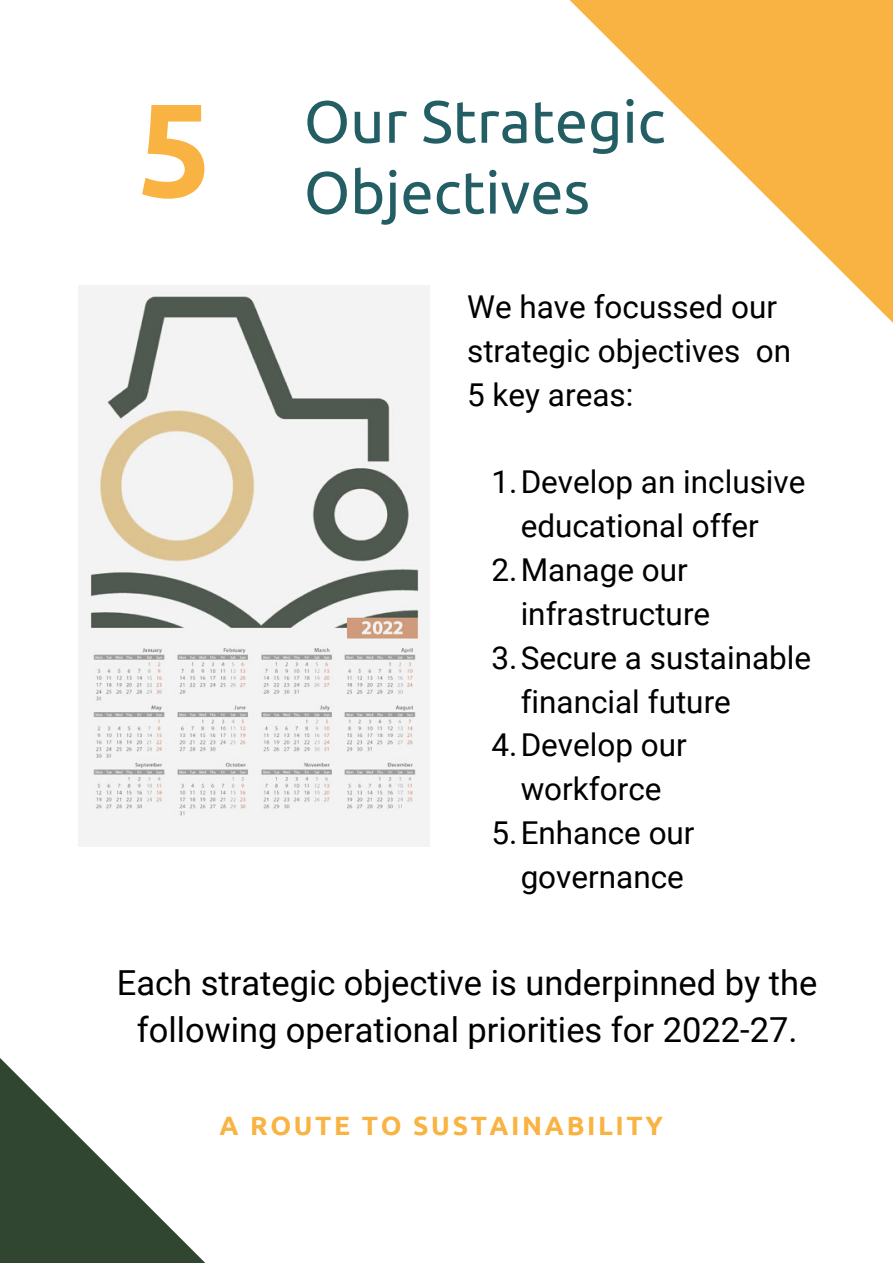
<style>
.page{position:relative;width:893px;height:1264px;background:#fff}
.page>*{position:absolute;margin:0;border:0;box-sizing:border-box;transform-origin:0 0}
.t1{font:700 132.3px "Ubuntu";color:#f9b342}
.t2{font:59.55px "Ubuntu";color:#225e64}
.t3{font:34.5px/47.2px "Roboto";color:#000;text-align:center}
.t4{font:31.5px/43.8px "Roboto";color:#000}
.t5{font:700 26.4px "Ubuntu";letter-spacing:.1em;color:#f9b342}
</style>
<div class="page">
<svg style="left:569px;top:0;width:323px;height:322px"></svg>
<svg style="left:0;top:792px;width:430px;height:470px"></svg>
<img style="left:79px;top:286px;width:350px;height:560px">
<h1 class="t1" style="left:137px;top:73px;width:77px">5</h1>
<h2 class="t2" style="left:304px;top:87px;width:363px">Our Strategic</h2>
<h2 class="t2" style="left:304px;top:158px;width:287px">Objectives</h2>
<p class="t4" style="left:467px;top:285px;width:325px">We have focussed our strategic objectives on<br>5 key areas:</p>
<p class="t4" style="left:491px;top:460px;width:315px">1.Develop an inclusive</p>
<p class="t4" style="left:520px;top:504px;width:240px">educational offer</p>
<p class="t4" style="left:491px;top:548px;width:198px">2.Manage our</p>
<p class="t4" style="left:520px;top:592px;width:191px">infrastructure</p>
<p class="t4" style="left:491px;top:636px;width:321px">3.Secure a sustainable</p>
<p class="t4" style="left:520px;top:680px;width:212px">financial future</p>
<p class="t4" style="left:491px;top:723px;width:197px">4.Develop our</p>
<p class="t4" style="left:520px;top:767px;width:142px">workforce</p>
<p class="t4" style="left:491px;top:811px;width:204px">5.Enhance our</p>
<p class="t4" style="left:520px;top:855px;width:165px">governance</p>
<p class="t3" style="left:117px;top:959px;width:702px">Each strategic objective is underpinned by the following operational priorities for 2022-27.</p>
<p class="t5" style="left:219px;top:1110px;width:445px">A ROUTE TO SUSTAINABILITY</p>
</div>
